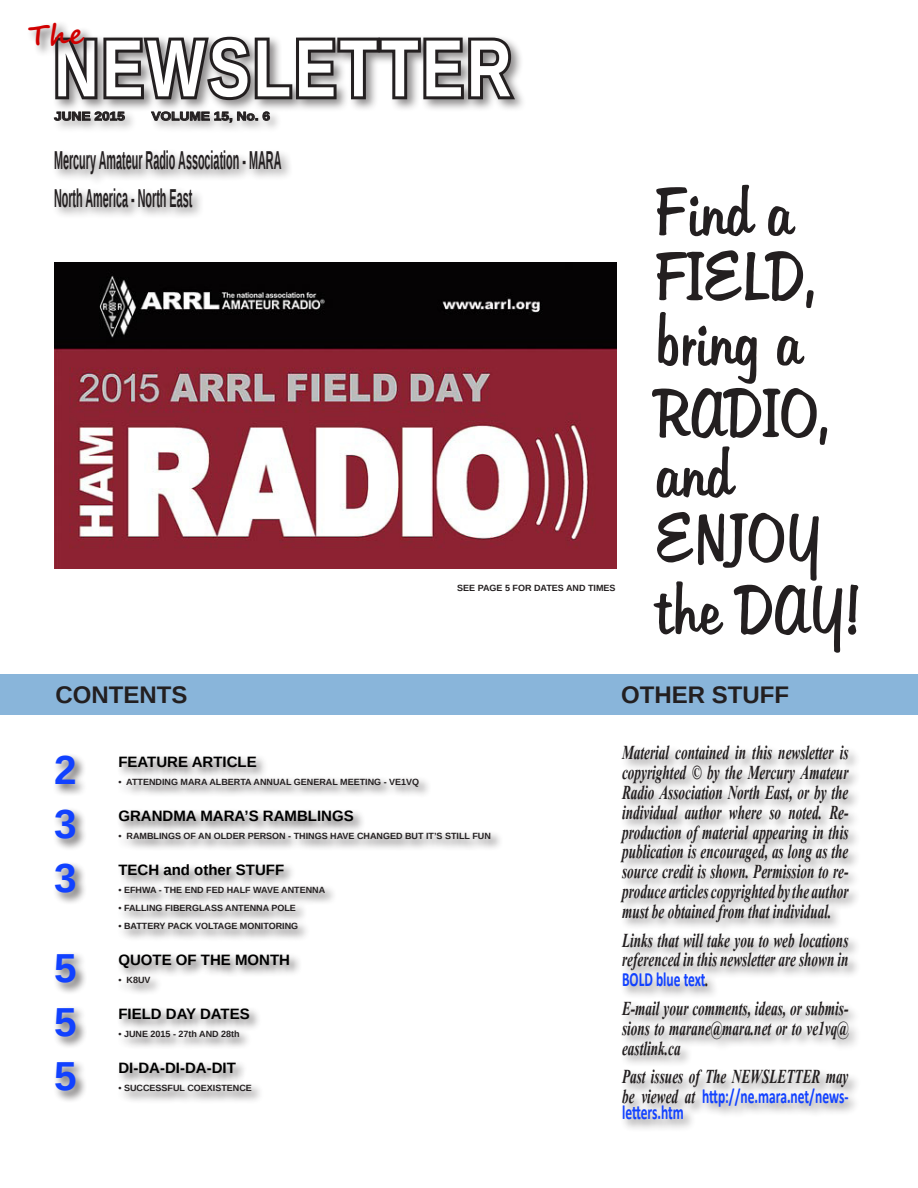
<style>
.page{position:relative;width:918px;height:1188px;background:#fff}
.page>*{position:absolute;margin:0;border:0;box-sizing:border-box;transform-origin:0 0}
.t1{font:700 81px "Liberation Sans";letter-spacing:.06em;color:#fff;scale:.76 1}
.t2{font:66.45px/64.8px "Martina";color:#231f20;scale:.81 1}
.t3{font:700 40.5px/54px "Liberation Sans";color:#1141ff;text-align:justify}
.t4{font:700 28.5px "Segoe Script";color:#d10000}
.t5{font:700 25.95px/37.5px "Liberation Sans";color:#231f20;scale:.42 1}
.t6{font:700 24.75px/19.8px "Vijaya";color:#231f20;text-align:justify;scale:.67 1}
.t7{font:700 24px "Liberation Sans";color:#231f20}
.t8{font:700 20.25px/16.2px "Calibri";color:#1141ff;scale:.67 1}
.t9{font:700 15px "Liberation Sans";color:#000}
.t10{font:700 12px "Liberation Sans";color:#231f20;scale:1.14 1}
.t11{font:700 9px "Liberation Sans";color:#231f20}
.s1{font-size:26.25px}
.s2{font-family:"Vijaya";font-size:24.75px;color:#231f20}
</style>
<div class="page">
<div style="left:115px;top:754px;width:437px;height:397px;background:#231f20;opacity:.75"></div>
<div style="left:617px;top:743px;width:283px;height:445px;background:#231f20;opacity:.5"></div>
<div style="left:0;top:675px;width:918px;height:40px;background:#89b5da"></div>
<div style="left:51px;top:34px;width:618px;height:242px;background:#231f20;opacity:.51"></div>
<svg style="left:52px;top:34px;width:466px;height:93px"></svg>
<div style="left:25px;top:19px;width:134px;height:69px;background:#231f20;opacity:.75"></div>
<div style="left:52px;top:753px;width:95px;height:406px;background:#231f20;opacity:.75"></div>
<img style="left:55px;top:263px;width:561px;height:306px">
<p class="t4" style="left:28px;top:11px;width:56px">The</p>
<h1 class="t1" style="left:54px;top:13px;width:603px">NEWSLETTER</h1>
<p class="t10" style="left:54px;top:108px;width:64px">JUNE 2015</p>
<p class="t10" style="left:151px;top:108px;width:106px">VOLUME 15, No. 6</p>
<p class="t5" style="left:54px;top:141px;width:543px">Mercury Amateur Radio Association - MARA<br>North America - North Eas<span class="s1">t</span></p>
<p class="t11" style="left:457px;top:582px;width:160px">SEE PAGE 5 FOR DATES AND TIMES</p>
<h2 class="t2" style="left:655px;top:181px;width:199px">Find a<br>FIELD, bring a</h2>
<h2 class="t2" style="left:655px;top:384px;width:216px;line-height:62.4px">RADIO, and<br>ENJOY</h2>
<h2 class="t2" style="left:655px;top:579px;width:255px">the DAY!</h2>
<p class="t7" style="left:55px;top:679px;width:133px">CONTENTS</p>
<p class="t7" style="left:621px;top:679px;width:169px">OTHER STUFF</p>
<h3 class="t3" style="left:54px;top:742px;width:24px">2<br>3<br>3</h3>
<h3 class="t3" style="left:54px;top:940px;width:24px">5<br>5<br>5</h3>
<p class="t9" style="left:118px;top:751px;width:140px">FEATURE ARTICLE</p>
<p class="t11" style="left:118px;top:776px;width:302px">• ATTENDING MARA ALBERTA ANNUAL GENERAL MEETING - VE1VQ</p>
<p class="t9" style="left:118px;top:805px;width:237px">GRANDMA MARA’S RAMBLINGS</p>
<p class="t11" style="left:118px;top:830px;width:374px">• RAMBLINGS OF AN OLDER PERSON - THINGS HAVE CHANGED BUT IT’S STILL FUN</p>
<p class="t9" style="left:118px;top:859px;width:167px">TECH and other STUFF</p>
<p class="t11" style="left:118px;top:884px;width:208px">• EFHWA - THE END FED HALF WAVE ANTENNA</p>
<p class="t11" style="left:118px;top:902px;width:179px">• FALLING FIBERGLASS ANTENNA POLE</p>
<p class="t11" style="left:118px;top:920px;width:181px">• BATTERY PACK VOLTAGE MONITORING</p>
<p class="t9" style="left:118px;top:949px;width:173px">QUOTE OF THE MONTH</p>
<p class="t11" style="left:118px;top:974px;width:34px">• K8UV</p>
<p class="t9" style="left:118px;top:1003px;width:133px">FIELD DAY DATES</p>
<p class="t11" style="left:118px;top:1028px;width:123px">• JUNE 2015 - 27th AND 28th</p>
<p class="t9" style="left:118px;top:1057px;width:119px">DI-DA-DI-DA-DIT</p>
<p class="t11" style="left:118px;top:1082px;width:135px">• SUCCESSFUL COEXISTENCE</p>
<p class="t6" style="left:622px;top:740px;width:340px">Material contained in this newsletter is copyrighted © by the Mercury Amateur Radio Association North East, or by the individual author where so noted. Re&shy;production of material appearing in this publication is encouraged, as long as the source credit is shown. Permission to re&shy;produce articles copyrighted by the author must be obtained from that individual.</p>
<p class="t6" style="left:622px;top:927px;width:340px">Links that will take you to web locations referenced in this newsletter are shown in</p>
<p class="t8" style="left:622px;top:971px;width:131px">BOLD blue text<span class="s2">.</span></p>
<p class="t6" style="left:622px;top:996px;width:340px">E-mail your comments, ideas, or submis&shy;sions to marane@mara.net or to ve1vq@ eastlink.ca</p>
<p class="t6" style="left:622px;top:1064px;width:340px">Past issues of The NEWSLETTER may</p>
<p class="t8" style="left:622px;top:1088px;width:340px"><span class="s2">be viewed at</span> http://ne.mara.net/news&shy;letters.htm</p>
</div>
